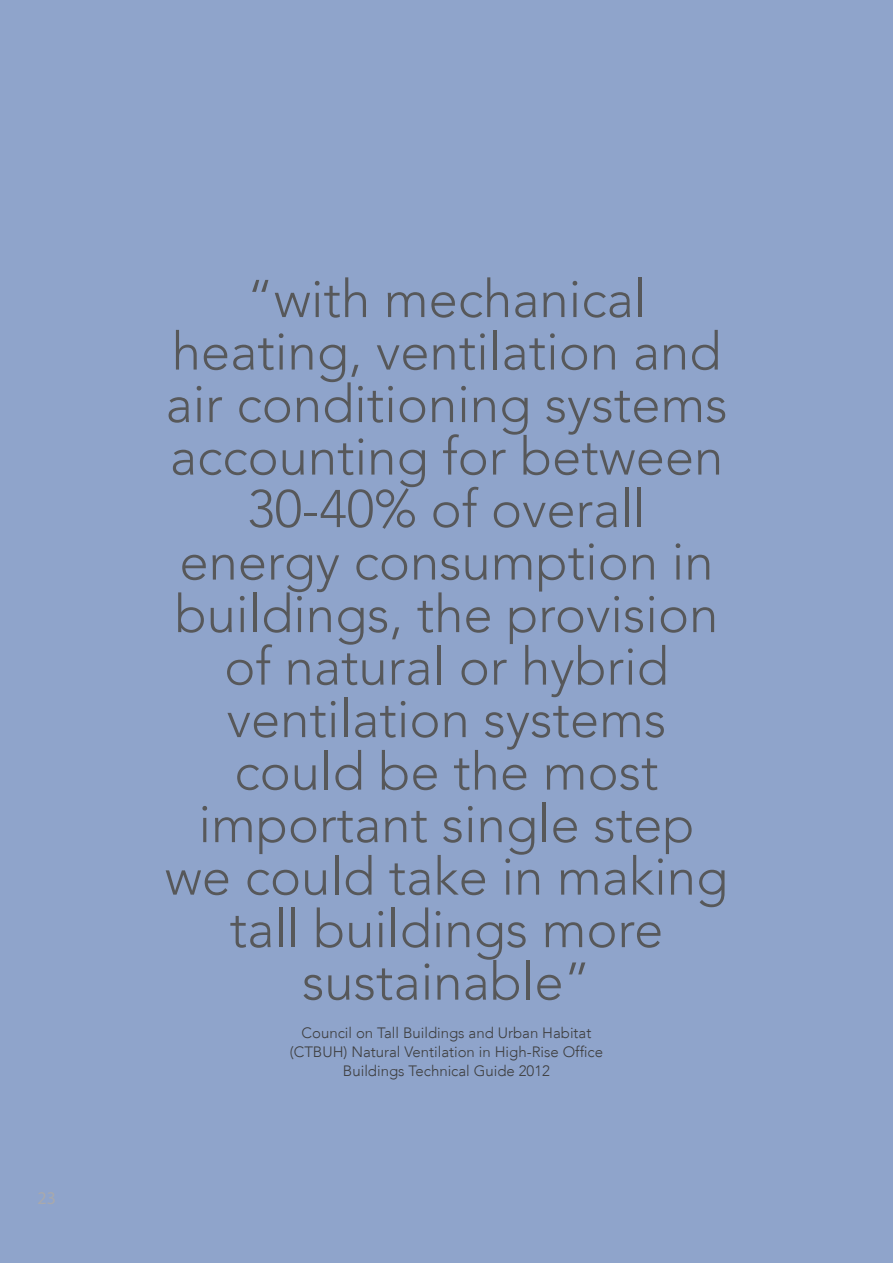
<style>
.page{position:relative;width:893px;height:1263px;background:#8fa4cb}
.page>*{position:absolute;margin:0;border:0;box-sizing:border-box;transform-origin:0 0}
.t1{font:300 52.5px/52.5px "Avenir LT";color:#57585a;text-align:center}
.t2{font:18px "Myriad Pro";color:#a8a9ad}
.t3{font:300 15px/18.8px "Avenir LT";color:#3e3e3f;text-align:center}
</style>
<div class="page">
<p class="t2" style="left:38px;top:1187px;width:20px">23</p>
<p class="t1" style="left:165px;top:273px;width:565px">“with mechanical heating, ventilation and air conditioning systems accounting for between<br>30-40% of overall energy consumption in buildings, the provision of natural or hybrid ventilation systems could be the most important single step we could take in making tall buildings more sustainable”</p>
<p class="t3" style="left:290px;top:1024px;width:315px">Council on Tall Buildings and Urban Habitat (CTBUH) Natural Ventilation in High-Rise Office<br>Buildings Technical Guide 2012</p>
</div>
